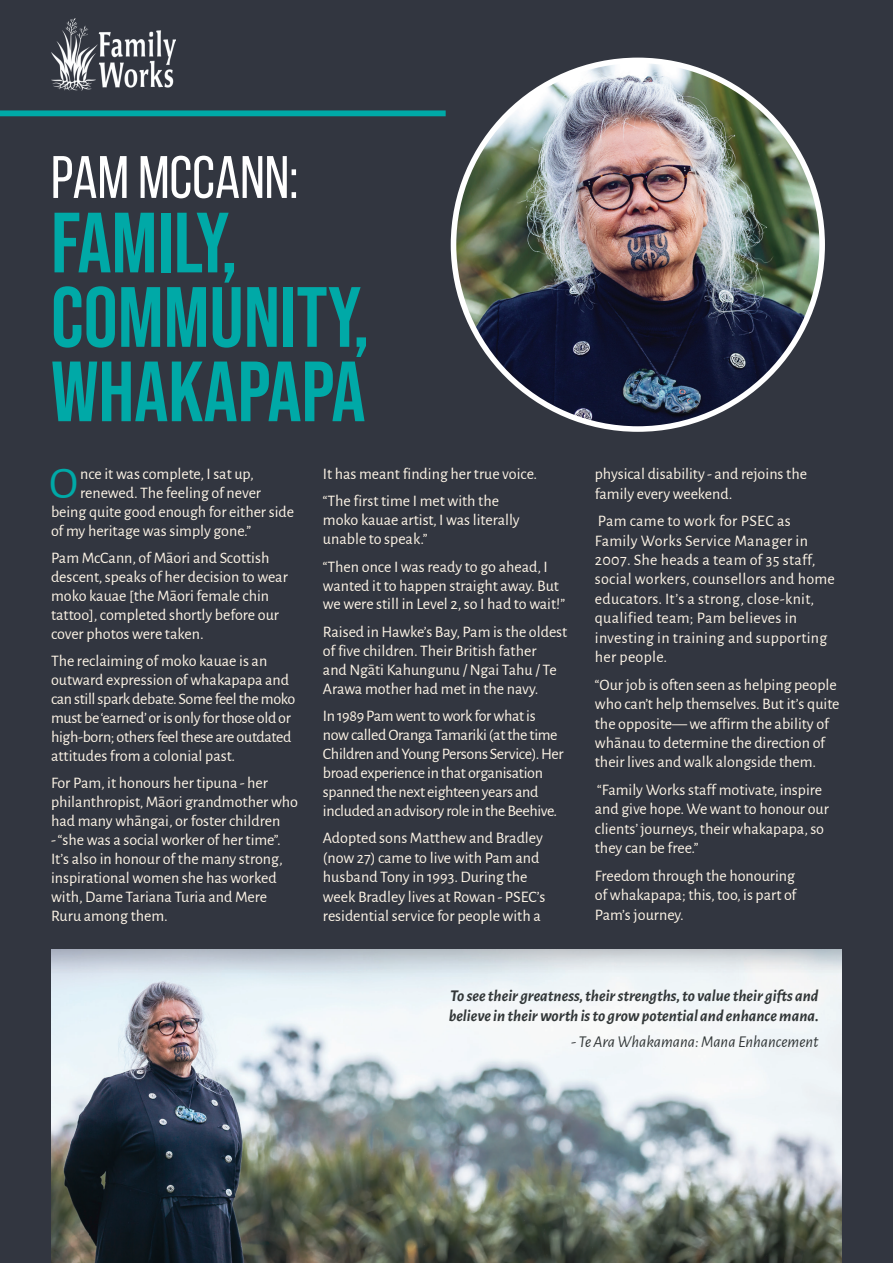
<style>
.page{position:relative;width:893px;height:1263px;background:#323640}
.page>*{position:absolute;margin:0;border:0;box-sizing:border-box;transform-origin:0 0}
.Headline_Text_-_Utop{font:700 85.2px/74.4px "Bebas Neue Pro";color:#00a9a7}
.Headline_Text_-_Utop-2{font:59.85px "Bebas Neue";color:#fff}
.Body_Text_-_Drop_Cap{font:45.6px "Alegreya Sans";color:#00a9a7}
.Body_Text{font:italic 700 16.5px/19.8px "Alegreya Sans";color:#323738}
.Body_Text-2{font:italic 16.5px "Alegreya Sans";color:#323738}
.body_text_white{font:16.05px/18.9px "Alegreya Sans";color:#fef5e7}
.body_text_white-2{font:16.05px/18.9px "Alegreya Sans";letter-spacing:-.02em;color:#fef5e7}
.body_text_white-3{font:16.05px/19.4px "Alegreya Sans";letter-spacing:.02em;color:#fef5e7}
.Body_Text_-_Drop_Cap-2{font:16.05px "Alegreya Sans";color:#fef5e7}
</style>
<div class="page">
<div style="left:0;top:110px;width:446px;height:6px;background:#00a9a7"></div>
<img style="left:453px;top:60px;width:369px;height:369px;border-radius:184px">
<img style="left:51px;top:950px;width:791px;height:313px">
<img style="left:51px;top:18px;width:124px;height:73px">
<p class="Headline_Text_-_Utop-2" style="left:51px;top:145px;width:249px">PAM MCCANN:</p>
<p class="Headline_Text_-_Utop" style="left:51px;top:205px;width:320px">FAMILY,<br>COMMUNITY,<br>WHAKAPAPA</p>
<p class="Body_Text_-_Drop_Cap" style="left:49px;top:453px;width:30px">O</p>
<p class="Body_Text_-_Drop_Cap-2" style="left:80px;top:463px;width:175px">nce it was complete, I sat up,</p>
<p class="Body_Text_-_Drop_Cap-2" style="left:80px;top:482px;width:183px">renewed. The feeling of never</p>
<p class="Body_Text_-_Drop_Cap-2" style="left:51px;top:501px;width:245px">being quite good enough for either side</p>
<p class="Body_Text_-_Drop_Cap-2" style="left:51px;top:520px;width:202px">of my heritage was simply gone.”</p>
<p class="body_text_white" style="left:51px;top:548px;width:238px">Pam McCann, of Māori and Scottish descent, speaks of her decision to wear moko kauae [the Māori female chin tattoo], completed shortly before our cover photos were taken.</p>
<p class="body_text_white-2" style="left:51px;top:651px;width:246px">The reclaiming of moko kauae is an outward expression of whakapapa and can still spark debate. Some feel the moko must be ‘earned’ or is only for those old or high-born; others feel these are outdated attitudes from a colonial past.</p>
<p class="body_text_white" style="left:51px;top:773px;width:249px">For Pam, it honours her tipuna - her philanthropist, Māori grandmother who had many whāngai, or foster children</p>
<p class="body_text_white" style="left:51px;top:830px;width:233px">- “she was a social worker of her time”.<br>It’s also in honour of the many strong, inspirational women she has worked with, Dame Tariana Turia and Mere<br>Ruru among them.</p>
<p class="body_text_white" style="left:323px;top:464px;width:216px">It has meant finding her true voice.</p>
<p class="body_text_white" style="left:323px;top:491px;width:198px">“The first time I met with the moko kauae artist, I was literally unable to speak.”</p>
<p class="body_text_white" style="left:323px;top:556px;width:244px">“Then once I was ready to go ahead, I wanted it to happen straight away. But we were still in Level 2, so I had to wait!”</p>
<p class="body_text_white" style="left:323px;top:621px;width:246px">Raised in Hawke’s Bay, Pam is the oldest of five children. Their British father<br>and Ngāti Kahungunu / Ngai Tahu / Te Arawa mother had met in the navy.</p>
<p class="body_text_white-2" style="left:323px;top:705px;width:242px">In 1989 Pam went to work for what is now called Oranga Tamariki (at the time Children and Young Persons Service). Her broad experience in that organisation spanned the next eighteen years and included an advisory role in the Beehive.</p>
<p class="body_text_white" style="left:323px;top:828px;width:224px;line-height:19.4px">Adopted sons Matthew and Bradley (now 27) came to live with Pam and husband Tony in 1993. During the week Bradley lives at Rowan - PSEC’s residential service for people with a</p>
<p class="body_text_white" style="left:595px;top:463px;width:214px;line-height:19.4px">physical disability - and rejoins the family every weekend.</p>
<p class="body_text_white-3" style="left:595px;top:511px;width:242px">Pam came to work for PSEC as<br>Family Works Service Manager in<br>2007. She heads a team of 35 staff, social workers, counsellors and home educators. It’s a strong, close-knit, qualified team; Pam believes in investing in training and supporting her people.</p>
<p class="body_text_white" style="left:595px;top:674px;width:246px;line-height:19.4px">“Our job is often seen as helping people who can’t help themselves. But it’s quite the opposite— we affirm the ability of whānau to determine the direction of their lives and walk alongside them.</p>
<p class="body_text_white" style="left:595px;top:779px;width:236px;line-height:19.4px">“Family Works staff motivate, inspire and give hope. We want to honour our clients’ journeys, their whakapapa, so they can be free.”</p>
<p class="body_text_white" style="left:595px;top:865px;width:203px;line-height:19.4px;text-align:justify">Freedom through the honouring of whakapapa; this, too, is part of Pam’s journey.</p>
<p class="Body_Text" style="left:449px;top:984px;width:372px">To see their greatness, their strengths, to value their gifts and believe in their worth is to grow potential and enhance mana.</p>
<p class="Body_Text-2" style="left:571px;top:1030px;width:249px">- Te Ara Whakamana: Mana Enhancement</p>
</div>
